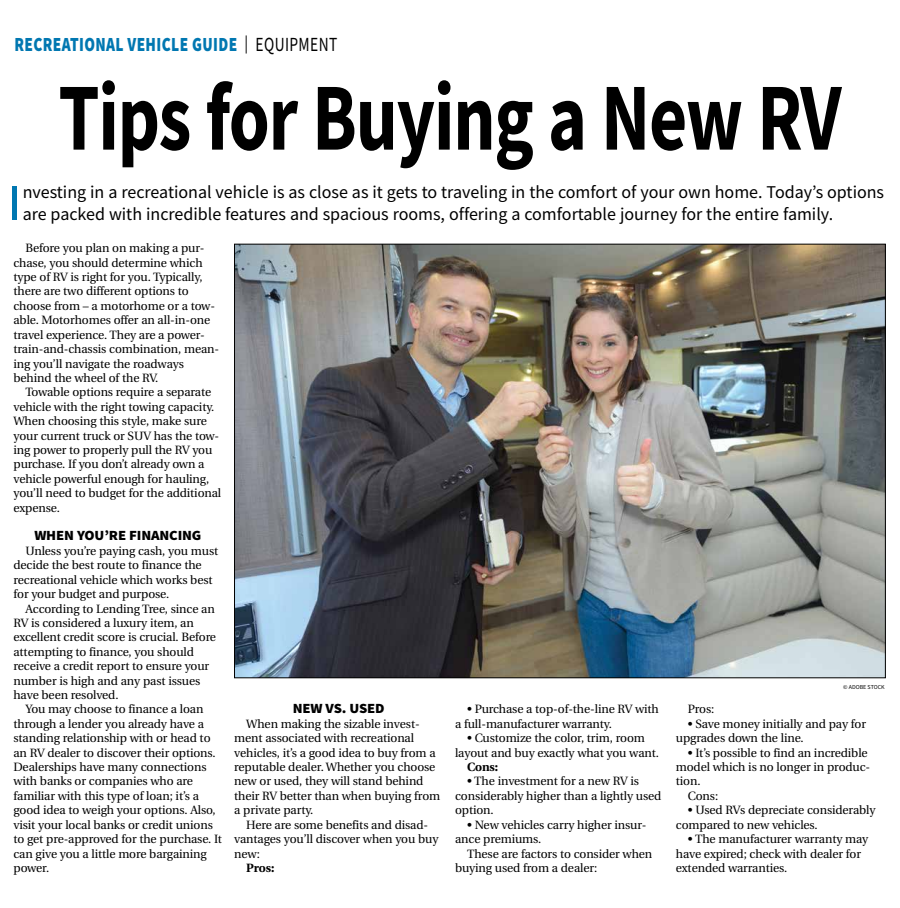
<style>
.page{position:relative;width:900px;height:908px;background:#fff}
.page>*{position:absolute;margin:0;border:0;box-sizing:border-box;transform-origin:0 0}
.t1{font:700 96px "Source Sans Pro";letter-spacing:-.015em;color:#000;scale:.77 1}
.t2{font:50.9px "Source Sans Pro";color:#0077b1;scale:1.1 1}
.t3{font:900 20px "Source Sans Pro";letter-spacing:.025em;color:#0077b1;scale:.77 1}
.t4{font:18px/21.6px "Source Sans Pro";color:#000}
.t5{font:900 14px "Source Sans Pro";letter-spacing:-.01em;color:#000;scale:1.05 1}
.t6{font:12px/14.4px "Utopia";letter-spacing:-.01em;color:#000}
.t7{font:700 12px "Utopia";letter-spacing:-.015em;color:#000}
.t8{font:6px "Source Sans Pro";color:#000}
.s1{font-weight:400;font-size:18px;color:#000}
.s2{font-weight:400;color:#000}
</style>
<div class="page">
<img style="left:236px;top:246px;width:648px;height:429px">
<h3 class="t3" style="left:14px;top:31px;width:421px">RECREATIONAL VEHICLE GUIDE <span class="s1">|</span> <span class="s2">EQUIPMENT</span></h3>
<h1 class="t1" style="left:58px;top:53px;width:1019px">Tips for Buying a New RV</h1>
<h2 class="t2" style="left:7px;top:171px;width:15px">I</h2>
<h3 class="t4" style="left:23px;top:181px;width:863px">nvesting in a recreational vehicle is as close as it gets to traveling in the comfort of your own home. Today’s options are packed with incredible features and spacious rooms, offering a comfortable journey for the entire family.</h3>
<p class="t6" style="left:14px;top:241px;width:207px;text-indent:12px">Before you plan on making a pur&shy;chase, you should determine which type of RV is right for you. Typically, there are two different options to choose from – a motorhome or a tow&shy;able. Motorhomes offer an all-in-one travel experience. They are a power&shy;train-and-chassis combination, mean&shy;ing you’ll navigate the roadways behind the wheel of the RV.</p>
<p class="t6" style="left:14px;top:385px;width:209px;text-indent:12px">Towable options require a separate vehicle with the right towing capacity.<br>When choosing this style, make sure your current truck or SUV has the tow&shy;ing power to properly pull the RV you purchase. If you don’t already own a vehicle powerful enough for hauling, you’ll need to budget for the additional expense.</p>
<p class="t5" style="left:34px;top:526px;width:161px">WHEN YOU’RE FINANCING</p>
<p class="t6" style="left:14px;top:543px;width:206px;text-indent:12px">Unless you’re paying cash, you must decide the best route to finance the recreational vehicle which works best for your budget and purpose.</p>
<p class="t6" style="left:14px;top:601px;width:204px;text-indent:12px">According to Lending Tree, since an RV is considered a luxury item, an excellent credit score is crucial. Before attempting to finance, you should receive a credit report to ensure your number is high and any past issues have been resolved.</p>
<p class="t6" style="left:14px;top:702px;width:210px;text-indent:12px">You may choose to finance a loan through a lender you already have a standing relationship with or head to an RV dealer to discover their options.<br>Dealerships have many connections with banks or companies who are familiar with this type of loan; it’s a good idea to weigh your options. Also, visit your local banks or credit unions to get pre-approved for the purchase. It can give you a little more bargaining power.</p>
<p class="t5" style="left:293px;top:698px;width:89px">NEW VS. USED</p>
<p class="t6" style="left:234px;top:716px;width:207px;text-indent:12px">When making the sizable invest&shy;ment associated with recreational vehicles, it’s a good idea to buy from a reputable dealer. Whether you choose new or used, they will stand behind their RV better than when buying from a private party.</p>
<p class="t6" style="left:234px;top:817px;width:206px;text-indent:12px">Here are some benefits and disad&shy;vantages you’ll discover when you buy new:</p>
<p class="t7" style="left:246px;top:860px;width:30px">Pros:</p>
<p class="t6" style="left:455px;top:702px;width:205px;text-indent:12px">• Purchase a top-of-the-line RV with a full-manufacturer warranty.</p>
<p class="t6" style="left:455px;top:731px;width:205px;text-align:center">• Customize the color, trim, room layout and buy exactly what you want.</p>
<p class="t7" style="left:467px;top:759px;width:33px">Cons:</p>
<p class="t6" style="left:455px;top:774px;width:208px;text-indent:12px">• The investment for a new RV is considerably higher than a lightly used option.</p>
<p class="t6" style="left:455px;top:817px;width:193px;text-indent:12px">• New vehicles carry higher insur&shy;ance premiums.</p>
<p class="t6" style="left:455px;top:846px;width:199px;text-indent:12px">These are factors to consider when buying used from a dealer:</p>
<p class="t8" style="left:843px;top:683px;width:43px">© ADOBE STOCK</p>
<p class="t6" style="left:688px;top:702px;width:28px">Pros:</p>
<p class="t6" style="left:676px;top:716px;width:192px;text-indent:12px">• Save money initially and pay for upgrades down the line.</p>
<p class="t6" style="left:688px;top:745px;width:181px">• It’s possible to find an incredible</p>
<p class="t6" style="left:676px;top:759px;width:196px">model which is no longer in produc-</p>
<p class="t6" style="left:676px;top:774px;width:26px">tion.</p>
<p class="t6" style="left:688px;top:788px;width:32px">Cons:</p>
<p class="t6" style="left:676px;top:803px;width:201px;text-indent:12px">• Used RVs depreciate considerably compared to new vehicles.</p>
<p class="t6" style="left:676px;top:831px;width:194px;text-indent:12px">• The manufacturer warranty may have expired; check with dealer for extended warranties.</p>
</div>
